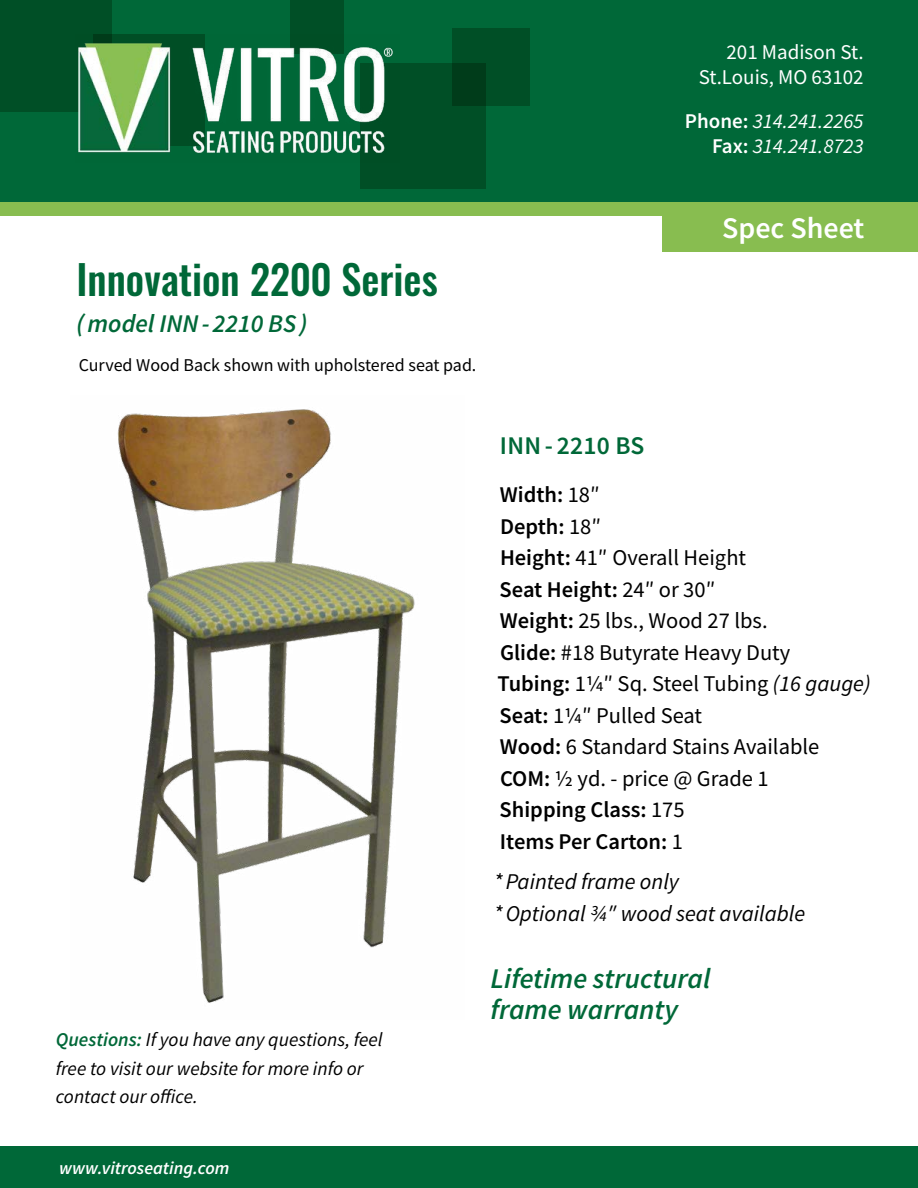
<style>
.page{position:relative;width:918px;height:1188px;background:#fff}
.page>*{position:absolute;margin:0;border:0;box-sizing:border-box;transform-origin:0 0}
.t1{font:500 40.5px "Oswald";color:#006838}
.t2{font:600 30px "Source Sans Pro";color:#fff}
.t3{font:italic 600 28.5px/31.5px "Source Sans Pro";color:#006838}
.t4{font:italic 600 25.5px "Source Sans Pro";color:#006838}
.t5{font:600 25.5px "Source Sans Pro";letter-spacing:.01em;color:#006838}
.t6{font:22.5px/31.5px "Source Sans Pro";color:#000}
.t7{font:italic 22.5px/31.5px "Source Sans Pro";color:#000}
.t8{font:italic 21px/25.2px "Source Sans Pro";color:#fff;text-align:right}
.t9{font:21px/25.2px "Source Sans Pro";color:#fff;text-align:right}
.t10{font:italic 19.5px/28.5px "Source Sans Pro";color:#000}
.t11{font:18px "Source Sans Pro";color:#000}
.t12{font:italic 600 18px "Source Sans Pro";color:#fff}
.s1{font-weight:600;font-style:normal}
.s2{font-weight:600;color:#006838}
.s3{font-weight:600}
.s4{font-style:italic}
</style>
<div class="page">
<div style="left:0;top:0;width:918px;height:205px;background:#006838"></div>
<div style="left:0;top:0;width:112px;height:112px;background:#004f26"></div>
<div style="left:290px;top:0;width:54px;height:54px;background:#004f26"></div>
<div style="left:360px;top:63px;width:126px;height:126px;background:#004f26"></div>
<div style="left:452px;top:29px;width:77px;height:77px;background:linear-gradient(to right,#00421e,#005228)"></div>
<div style="left:0;top:202px;width:918px;height:14px;background:#88bd50"></div>
<div style="left:0;top:1147px;width:918px;height:41px;background:#006838"></div>
<div style="left:662px;top:204px;width:256px;height:48px;background:#88bd50"></div>
<img style="left:117px;top:409px;width:298px;height:594px">
<img style="left:78px;top:35px;width:315px;height:118px">
<p class="t9" style="left:699px;top:40px;width:166px">201 Madison St.<br>St.Louis, MO 63102</p>
<p class="t8" style="left:685px;top:108px;width:180px"><span class="s1">Phone:</span> 314.241.2265<br><span class="s1">Fax:</span> 314.241.8723</p>
<h1 class="t1" style="left:76px;top:251px;width:363px">Innovation 2200 Series</h1>
<p class="t4" style="left:76px;top:307px;width:232px">(model INN- 2210 BS)</p>
<p class="t11" style="left:79px;top:353px;width:399px">Curved Wood Back shown with upholstered seat pad.</p>
<h2 class="t2" style="left:722px;top:208px;width:144px">Spec Sheet</h2>
<p class="t10" style="left:56px;top:1025px;width:328px"><span class="s2">Questions:</span> If you have any questions, feel free to visit our website for more info or contact our office.</p>
<p class="t12" style="left:59px;top:1156px;width:172px">www.vitroseating.com</p>
<p class="t5" style="left:500px;top:429px;width:146px">INN- 2210 BS</p>
<p class="t6" style="left:497px;top:479px;width:375px"><span class="s3">Width:</span> 18″<br><span class="s3">Depth:</span> 18″<br><span class="s3">Height:</span> 41″ Overall Height<br><span class="s3">Seat Height:</span> 24″ or 30″<br><span class="s3">Weight:</span> 25 lbs., Wood 27 lbs.<br><span class="s3">Glide:</span> #18 Butyrate Heavy Duty<br><span class="s3">Tubing:</span> 1¼″ Sq. Steel Tubing <span class="s4">(16 gauge)<br></span><span class="s3">Seat:</span> 1¼″ Pulled Seat<br><span class="s3">Wood:</span> 6 Standard Stains Available<br><span class="s3">COM:</span> ½ yd. - price @ Grade 1<br><span class="s3">Shipping Class:</span> 175<br><span class="s3">Items Per Carton:</span> 1</p>
<p class="t7" style="left:494px;top:866px;width:313px">*Painted frame only<br>*Optional ¾″ wood seat available</p>
<p class="t3" style="left:490px;top:962px;width:222px">Lifetime structural frame warranty</p>
</div>
